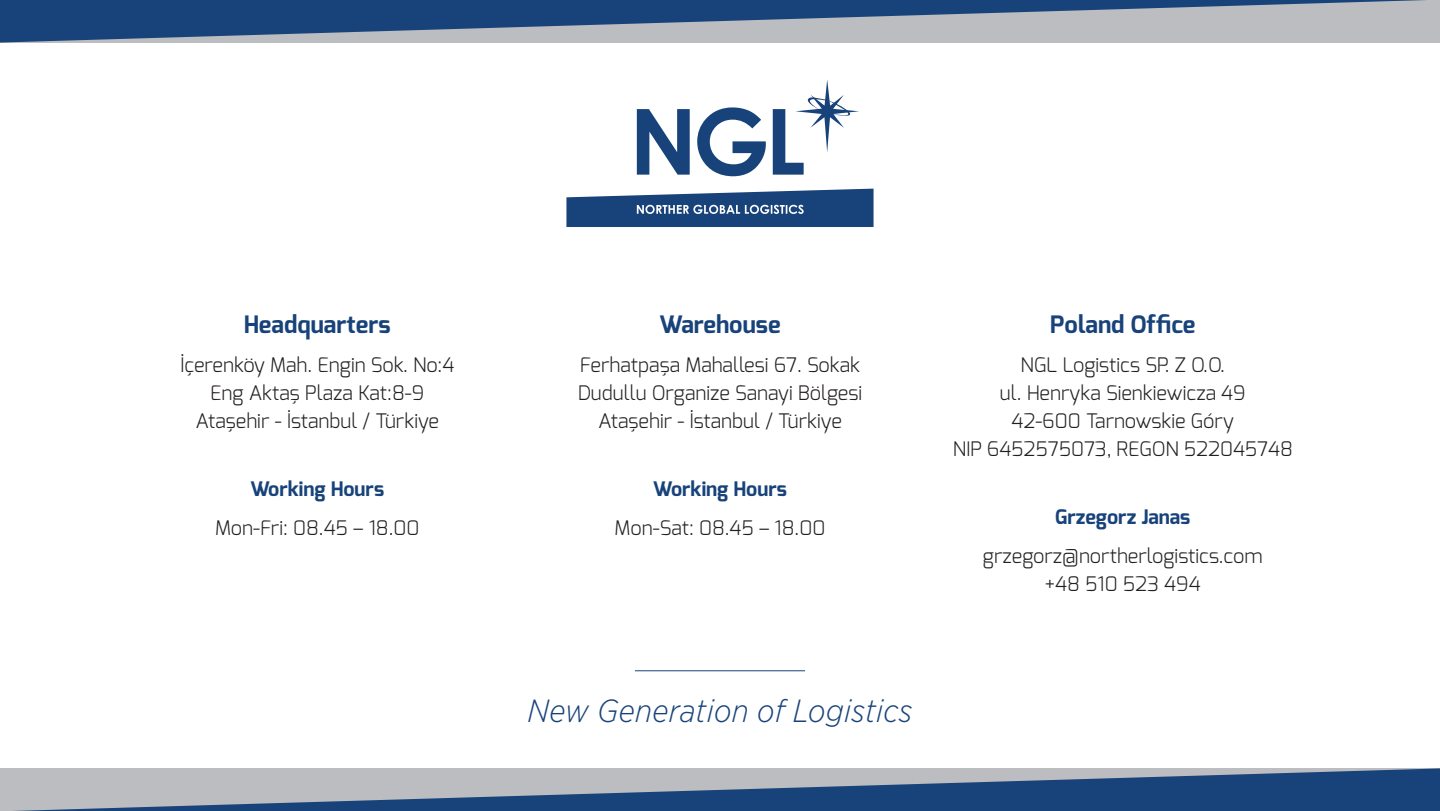
<style>
.page{position:relative;width:1440px;height:811px;background:#fff}
.page>*{position:absolute;margin:0;border:0;box-sizing:border-box;transform-origin:0 0}
.t1{font:italic 300 32px "Gotham Narrow";letter-spacing:.01em;color:#18437a}
.t2{font:700 24px "Exo";color:#18437a}
.t3{font:300 20px/28px "Exo";color:#231f20;text-align:center}
.t4{font:700 20px "Exo";color:#18437a}
</style>
<div class="page">
<svg style="left:566px;top:188px;width:308px;height:39px;background:#426592"></svg>
<svg style="left:637px;top:109px;width:53px;height:65px"></svg>
<svg style="left:697px;top:107px;width:69px;height:69px"></svg>
<svg style="left:773px;top:80px;width:86px;height:94px"></svg>
<svg style="left:0;top:0;width:1428px;height:43px;background:#6a809d"></svg>
<svg style="left:12px;top:768px;width:1428px;height:42px;background:#6d829e"></svg>
<hr style="left:635px;top:670px;width:170px;height:1px;background:#18437a">
<p class="t2" style="left:244px;top:309px;width:149px">Headquarters</p>
<p class="t3" style="left:180px;top:351px;width:276px">İçerenköy Mah. Engin Sok. No:4<br>Eng Aktaş Plaza Kat:8-9<br>Ataşehir - İstanbul / Türkiye</p>
<p class="t4" style="left:250px;top:475px;width:136px">Working Hours</p>
<p class="t3" style="left:215px;top:513px;width:206px">Mon-Fri: 08.45 – 18.00</p>
<p class="t2" style="left:659px;top:309px;width:123px">Warehouse</p>
<p class="t3" style="left:578px;top:351px;width:286px">Ferhatpaşa Mahallesi 67. Sokak<br>Dudullu Organize Sanayi Bölgesi<br>Ataşehir - İstanbul / Türkiye</p>
<p class="t4" style="left:653px;top:475px;width:136px">Working Hours</p>
<p class="t3" style="left:615px;top:513px;width:212px">Mon-Sat: 08.45 – 18.00</p>
<p class="t2" style="left:1050px;top:309px;width:147px">Poland Office</p>
<p class="t3" style="left:953px;top:351px;width:342px">NGL Logistics SP. Z O.O.<br>ul. Henryka Sienkiewicza 49<br>42-600 Tarnowskie Góry<br>NIP 6452575073, REGON 522045748</p>
<p class="t4" style="left:1055px;top:503px;width:137px">Grzegorz Janas</p>
<p class="t3" style="left:983px;top:541px;width:281px">grzegorz@northerlogistics.com +48 510 523 494</p>
<h1 class="t1" style="left:528px;top:690px;width:386px">New Generation of Logistics</h1>
</div>
